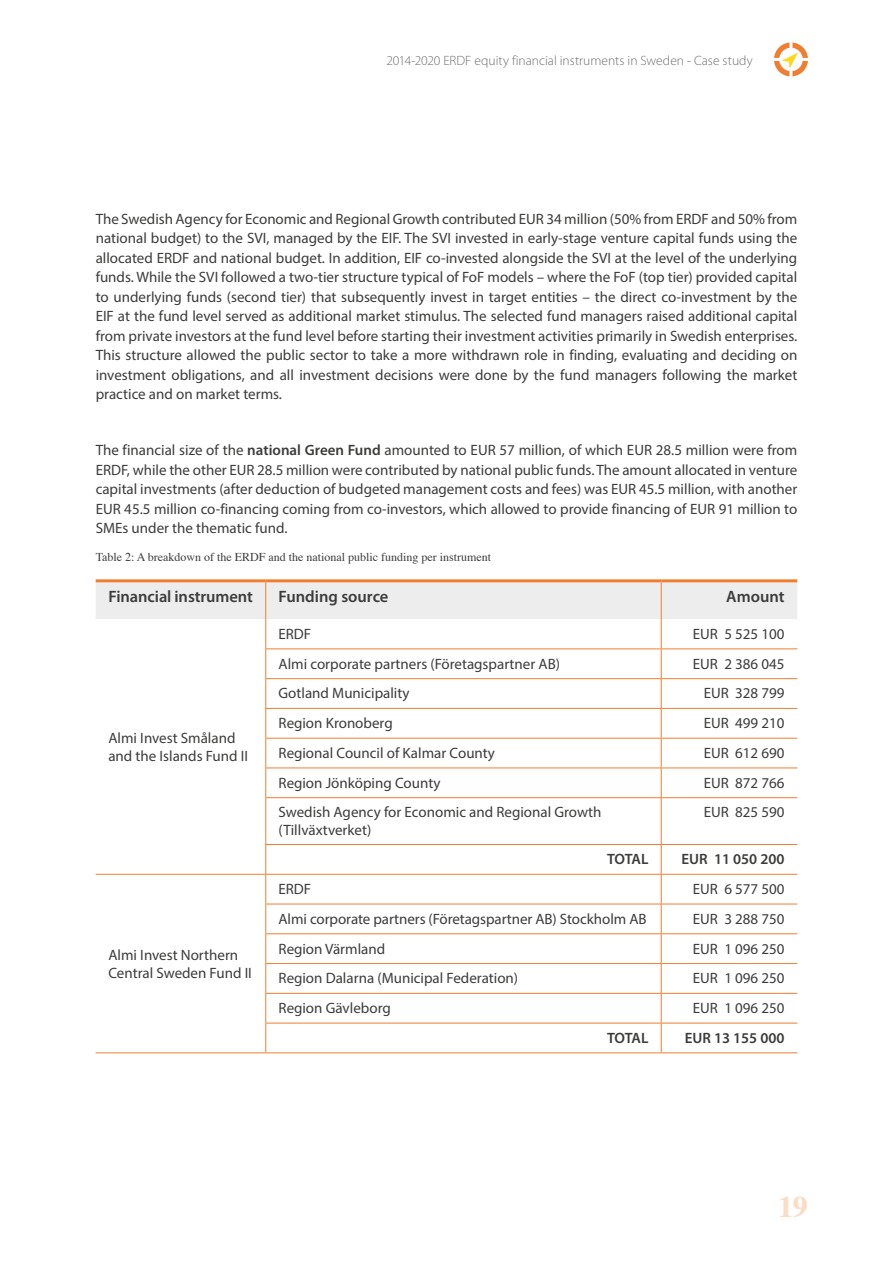
<style>
.page{position:relative;width:893px;height:1263px;background:#fff}
.page>*{position:absolute;margin:0;border:0;box-sizing:border-box;transform-origin:0 0}
.t1{font:700 30px "Times";color:#fcdcc2}
.t2{font:600 16.5px "Myriad Pro";letter-spacing:-.005em;color:#3c3c3b}
.t3{font:15px/19.5px "Myriad Pro";color:#3c3c3b}
.t4{font:600 15px "Myriad Pro";color:#3c3c3b}
.t5{font:300 13.5px "Myriad Pro";color:#706f6f}
.t6{font:12px "Times";color:#3c3c3b}
.s1{font-weight:600}
</style>
<div class="page">
<svg style="left:774px;top:43px;width:34px;height:33px"></svg>
<svg style="left:96px;top:582px;width:701px;height:215px"></svg>
<hr style="left:265px;top:797px;width:396px;height:1px;background:#f07e31">
<hr style="left:265px;top:798px;width:1px;height:46px;background:#f07e31">
<hr style="left:661px;top:797px;width:136px;height:1px;background:#f07e31">
<hr style="left:661px;top:798px;width:1px;height:46px;background:#f07e31">
<hr style="left:265px;top:844px;width:396px;height:1px;background:#f07e31">
<hr style="left:661px;top:844px;width:136px;height:1px;background:#f07e31">
<hr style="left:96px;top:874px;width:170px;height:1px;background:#f07e31">
<hr style="left:266px;top:874px;width:395px;height:1px;background:#f07e31">
<hr style="left:661px;top:874px;width:136px;height:1px;background:#f07e31">
<hr style="left:265px;top:904px;width:396px;height:1px;background:#f07e31">
<hr style="left:661px;top:904px;width:136px;height:1px;background:#f07e31">
<hr style="left:265px;top:933px;width:396px;height:1px;background:#f07e31">
<hr style="left:661px;top:933px;width:136px;height:1px;background:#f07e31">
<hr style="left:265px;top:963px;width:396px;height:1px;background:#f07e31">
<hr style="left:661px;top:963px;width:136px;height:1px;background:#f07e31">
<hr style="left:265px;top:993px;width:396px;height:1px;background:#f07e31">
<hr style="left:661px;top:993px;width:136px;height:1px;background:#f07e31">
<hr style="left:265px;top:1023px;width:396px;height:1px;background:#f07e31">
<svg style="left:265px;top:845px;width:1px;height:207px"></svg>
<hr style="left:661px;top:1023px;width:136px;height:1px;background:#f07e31">
<svg style="left:661px;top:845px;width:1px;height:207px"></svg>
<hr style="left:96px;top:1052px;width:170px;height:1px;background:#f07e31">
<hr style="left:266px;top:1052px;width:395px;height:1px;background:#f07e31">
<hr style="left:661px;top:1052px;width:136px;height:1px;background:#f07e31">
<hr style="left:96px;top:579px;width:170px;height:3px;background:#f07e31">
<hr style="left:266px;top:579px;width:395px;height:3px;background:#f07e31">
<hr style="left:661px;top:579px;width:136px;height:3px;background:#f07e31">
<p class="t5" style="left:386px;top:53px;width:368px">2014-2020 ERDF equity financial instruments in Sweden - Case study</p>
<p class="t3" style="left:96px;top:209px;width:703px;text-align:justify">The Swedish Agency for Economic and Regional Growth contributed EUR 34 million (50% from ERDF and 50% from national budget) to the SVI, managed by the EIF. The SVI invested in early-stage venture capital funds using the allocated ERDF and national budget. In addition, EIF co-invested alongside the SVI at the level of the underlying funds. While the SVI followed a two-tier structure typical of FoF models – where the FoF (top tier) provided capital to underlying funds (second tier) that subsequently invest in target entities – the direct co-investment by the EIF at the fund level served as additional market stimulus. The selected fund managers raised additional capital from private investors at the fund level before starting their investment activities primarily in Swedish enterprises.<br>This structure allowed the public sector to take a more withdrawn role in finding, evaluating and deciding on investment obligations, and all investment decisions were done by the fund managers following the market practice and on market terms.</p>
<p class="t3" style="left:96px;top:440px;width:703px;text-align:justify">The financial size of the <span class="s1">national Green Fund</span> amounted to EUR 57 million, of which EUR 28.5 million were from ERDF, while the other EUR 28.5 million were contributed by national public funds. The amount allocated in venture capital investments (after deduction of budgeted management costs and fees) was EUR 45.5 million, with another EUR 45.5 million co-financing coming from co-investors, which allowed to provide financing of EUR 91 million to SMEs under the thematic fund.</p>
<p class="t6" style="left:96px;top:545px;width:397px">Table 2: A breakdown of the ERDF and the national public funding per instrument</p>
<p class="t2" style="left:108px;top:586px;width:146px">Financial instrument</p>
<p class="t2" style="left:279px;top:586px;width:111px">Funding source</p>
<p class="t2" style="left:726px;top:586px;width:60px">Amount</p>
<p class="t3" style="left:108px;top:729px;width:141px;line-height:18px">Almi Invest Småland and the Islands Fund II</p>
<p class="t3" style="left:108px;top:946px;width:145px;line-height:18px">Almi Invest Northern<br>Central Sweden Fund II</p>
<p class="t3" style="left:279px;top:624px;width:34px">ERDF</p>
<p class="t3" style="left:693px;top:624px;width:93px">EUR 5 525 100</p>
<p class="t3" style="left:279px;top:654px;width:283px">Almi corporate partners (Företagspartner AB)</p>
<p class="t3" style="left:693px;top:654px;width:93px">EUR 2 386 045</p>
<p class="t3" style="left:279px;top:683px;width:133px">Gotland Municipality</p>
<p class="t3" style="left:704px;top:683px;width:82px">EUR 328 799</p>
<p class="t3" style="left:279px;top:713px;width:116px">Region Kronoberg</p>
<p class="t3" style="left:704px;top:713px;width:82px">EUR 499 210</p>
<p class="t3" style="left:279px;top:743px;width:218px">Regional Council of Kalmar County</p>
<p class="t3" style="left:704px;top:743px;width:82px">EUR 612 690</p>
<p class="t3" style="left:279px;top:773px;width:163px">Region Jönköping County</p>
<p class="t3" style="left:704px;top:773px;width:82px">EUR 872 766</p>
<p class="t3" style="left:279px;top:803px;width:324px;line-height:18px">Swedish Agency for Economic and Regional Growth (Tillväxtverket)</p>
<p class="t3" style="left:704px;top:802px;width:82px">EUR 825 590</p>
<p class="t4" style="left:607px;top:850px;width:43px">TOTAL</p>
<p class="t4" style="left:682px;top:850px;width:104px">EUR 11 050 200</p>
<p class="t3" style="left:279px;top:879px;width:34px">ERDF</p>
<p class="t3" style="left:693px;top:879px;width:93px">EUR 6 577 500</p>
<p class="t3" style="left:279px;top:909px;width:370px">Almi corporate partners (Företagspartner AB) Stockholm AB</p>
<p class="t3" style="left:693px;top:909px;width:93px">EUR 3 288 750</p>
<p class="t3" style="left:279px;top:938px;width:108px">Region Värmland</p>
<p class="t3" style="left:693px;top:938px;width:93px">EUR 1 096 250</p>
<p class="t3" style="left:279px;top:968px;width:241px">Region Dalarna (Municipal Federation)</p>
<p class="t3" style="left:693px;top:968px;width:93px">EUR 1 096 250</p>
<p class="t3" style="left:279px;top:998px;width:114px">Region Gävleborg</p>
<p class="t3" style="left:693px;top:998px;width:93px">EUR 1 096 250</p>
<p class="t4" style="left:607px;top:1028px;width:43px">TOTAL</p>
<p class="t4" style="left:685px;top:1028px;width:101px">EUR 13 155 000</p>
<h1 class="t1" style="left:778px;top:1178px;width:31px">19</h1>
</div>
